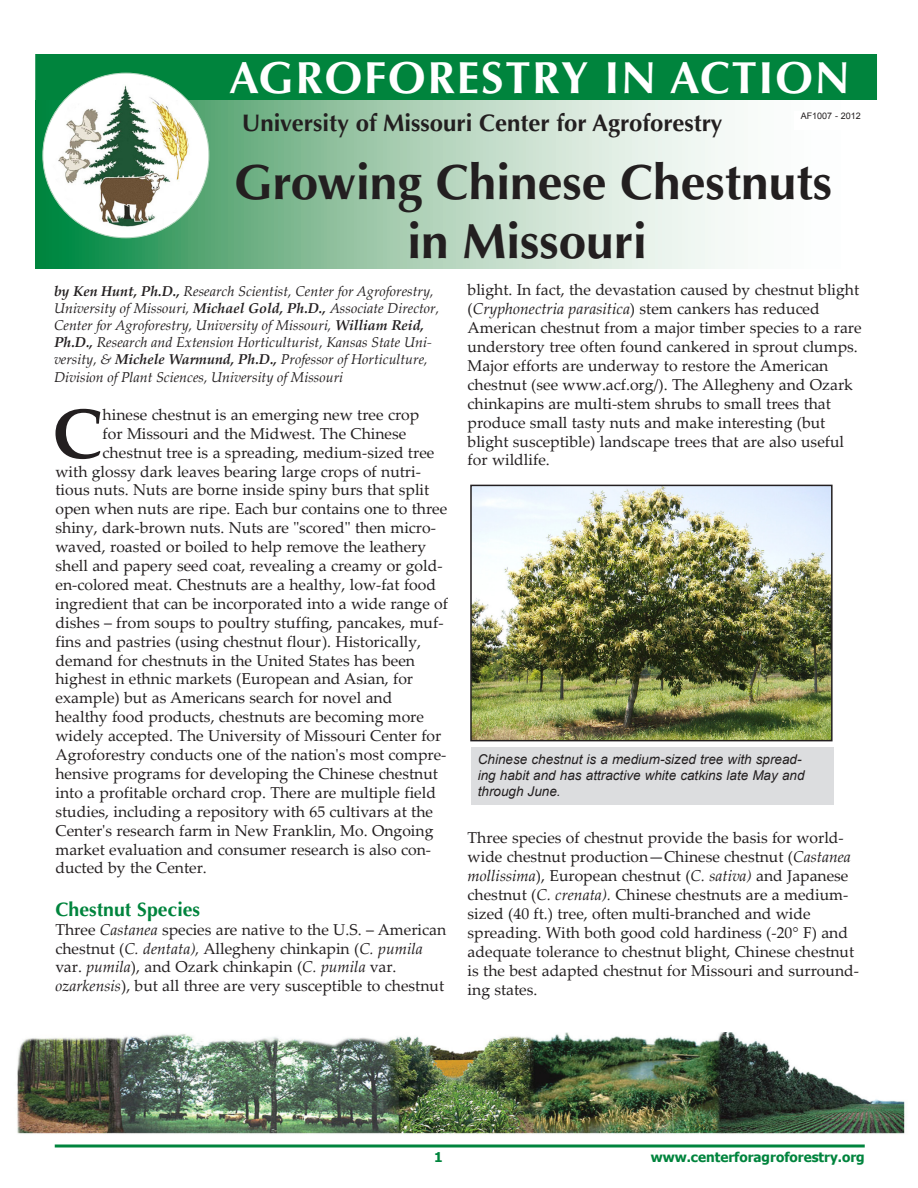
<style>
.page{position:relative;width:918px;height:1188px;background:#fff}
.page>*{position:absolute;margin:0;border:0;box-sizing:border-box;transform-origin:0 0}
.t1{font:700 69.75px "Palatino Linotype";color:#231f20}
.t2{font:700 49.5px "Optima";color:#231f20}
.t3{font:700 45px "Optima";letter-spacing:.04em;color:#fff}
.t4{font:700 24px "Optima";color:#231f20}
.t5{font:700 19.5px "Optima";color:#00843d}
.t6{font:15.75px/18.9px "Palatino Linotype";color:#231f20}
.t7{font:italic 14.25px/17.1px "Palatino Linotype";color:#231f20}
.t8{font:italic 13.5px/16.2px "Arial";color:#231f20}
.t9{font:700 13.5px "Tahoma";color:#00843d}
.t10{font:9px "Arial";color:#231f20}
.s1{font-weight:700}
.s2{font-style:italic}
</style>
<div class="page">
<img style="left:473px;top:488px;width:357px;height:250px">
<div style="left:470px;top:485px;width:363px;height:256px;border:2px solid #231f20"></div>
<div style="left:471px;top:747px;width:363px;height:58px;background:#dcdddf"></div>
<div style="left:35px;top:54px;width:842px;height:52px;background:#00843d"></div>
<svg style="left:35px;top:100px;width:842px;height:169px"></svg>
<img style="left:43px;top:73px;width:166px;height:165px">
<div style="left:794px;top:111px;width:71px;height:19px;background:#fff"></div>
<img style="left:17px;top:1032px;width:888px;height:102px">
<svg style="left:55px;top:1144px;width:810px;height:4px;background:#3fa26d"></svg>
<p class="t3" style="left:229px;top:51px;width:622px">AGROFORESTRY IN ACTION</p>
<p class="t4" style="left:242px;top:109px;width:482px">University of Missouri Center for Agroforestry</p>
<p class="t10" style="left:801px;top:110px;width:62px">AF1007 - 2012</p>
<p class="t2" style="left:234px;top:153px;width:599px">Growing Chinese Chestnuts</p>
<p class="t2" style="left:407px;top:213px;width:241px">in Missouri</p>
<p class="t7" style="left:54px;top:282px;width:387px"><span class="s1">by Ken Hunt, Ph.D.,</span> Research Scientist, Center for Agroforestry, University of Missouri, <span class="s1">Michael Gold, Ph.D.,</span> Associate Director, Center for Agroforestry, University of Missouri, <span class="s1">William Reid, Ph.D.,</span> Research and Extension Horticulturist, Kansas State Uni&shy;versity, &amp; <span class="s1">Michele Warmund, Ph.D.,</span> Professor of Horticulture, Division of Plant Sciences, University of Missouri</p>
<p class="t1" style="left:52px;top:384px;width:52px">C</p>
<p class="t6" style="left:103px;top:404px;width:318px">hinese chestnut is an emerging new tree crop</p>
<p class="t6" style="left:103px;top:423px;width:305px">for Missouri and the Midwest. The Chinese</p>
<p class="t6" style="left:103px;top:442px;width:333px">chestnut tree is a spreading, medium-sized tree</p>
<p class="t6" style="left:56px;top:461px;width:367px">with glossy dark leaves bearing large crops of nutri-</p>
<p class="t6" style="left:56px;top:480px;width:375px">tious nuts. Nuts are borne inside spiny burs that split</p>
<p class="t6" style="left:56px;top:499px;width:393px">open when nuts are ripe. Each bur contains one to three</p>
<p class="t6" style="left:56px;top:518px;width:382px">shiny, dark-brown nuts. Nuts are "scored" then micro-</p>
<p class="t6" style="left:56px;top:537px;width:372px">waved, roasted or boiled to help remove the leathery</p>
<p class="t6" style="left:56px;top:556px;width:389px">shell and papery seed coat, revealing a creamy or gold-</p>
<p class="t6" style="left:56px;top:575px;width:382px">en-colored meat. Chestnuts are a healthy, low-fat food</p>
<p class="t6" style="left:56px;top:593px;width:394px">ingredient that can be incorporated into a wide range of</p>
<p class="t6" style="left:56px;top:612px;width:390px">dishes – from soups to poultry stuffing, pancakes, muf-</p>
<p class="t6" style="left:56px;top:631px;width:367px">fins and pastries (using chestnut flour). Historically,</p>
<p class="t6" style="left:56px;top:650px;width:361px">demand for chestnuts in the United States has been</p>
<p class="t6" style="left:56px;top:669px;width:359px">highest in ethnic markets (European and Asian, for</p>
<p class="t6" style="left:56px;top:688px;width:338px">example) but as Americans search for novel and</p>
<p class="t6" style="left:56px;top:707px;width:370px">healthy food products, chestnuts are becoming more</p>
<p class="t6" style="left:56px;top:726px;width:387px">widely accepted. The University of Missouri Center for</p>
<p class="t6" style="left:56px;top:745px;width:392px">Agroforestry conducts one of the nation's most compre-</p>
<p class="t6" style="left:56px;top:764px;width:384px">hensive programs for developing the Chinese chestnut</p>
<p class="t6" style="left:56px;top:782px;width:382px">into a profitable orchard crop. There are multiple field</p>
<p class="t6" style="left:56px;top:801px;width:379px">studies, including a repository with 65 cultivars at the</p>
<p class="t6" style="left:56px;top:820px;width:379px">Center's research farm in New Franklin, Mo. Ongoing</p>
<p class="t6" style="left:56px;top:839px;width:377px">market evaluation and consumer research is also con-</p>
<p class="t6" style="left:56px;top:858px;width:153px">ducted by the Center.</p>
<p class="t5" style="left:56px;top:898px;width:146px">Chestnut Species</p>
<p class="t6" style="left:56px;top:919px;width:392px">Three <span class="s2">Castanea</span> species are native to the U.S. – American chestnut (<span class="s2">C. dentata),</span> Allegheny chinkapin (<span class="s2">C. pumila </span>var. <span class="s2">pumila</span>), and Ozark chinkapin (<span class="s2">C. pumila</span> var. <span class="s2">ozarkensis</span>), but all three are very susceptible to chestnut</p>
<p class="t6" style="left:468px;top:280px;width:396px">blight. In fact, the devastation caused by chestnut blight (<span class="s2">Cryphonectria parasitica</span>) stem cankers has reduced American chestnut from a major timber species to a rare understory tree often found cankered in sprout clumps.<br>Major efforts are underway to restore the American chestnut (see www.acf.org/). The Allegheny and Ozark chinkapins are multi-stem shrubs to small trees that produce small tasty nuts and make interesting (but blight susceptible) landscape trees that are also useful for wildlife.</p>
<p class="t8" style="left:478px;top:751px;width:328px">Chinese chestnut is a medium-sized tree with spread&shy;ing habit and has attractive white catkins late May and through June.</p>
<p class="t6" style="left:468px;top:828px;width:393px">Three species of chestnut provide the basis for world&shy;wide chestnut production—Chinese chestnut (<span class="s2">Castanea mollissima</span>), European chestnut (<span class="s2">C. sativa)</span> and Japanese chestnut (<span class="s2">C. crenata).</span> Chinese chestnuts are a medium&shy;sized (40 ft.) tree, often multi-branched and wide spreading. With both good cold hardiness (-20° F) and adequate tolerance to chestnut blight, Chinese chestnut is the best adapted chestnut for Missouri and surround&shy;ing states.</p>
<p class="t9" style="left:434px;top:1147px;width:10px">1</p>
<p class="t9" style="left:651px;top:1147px;width:216px">www.centerforagroforestry.org</p>
</div>
